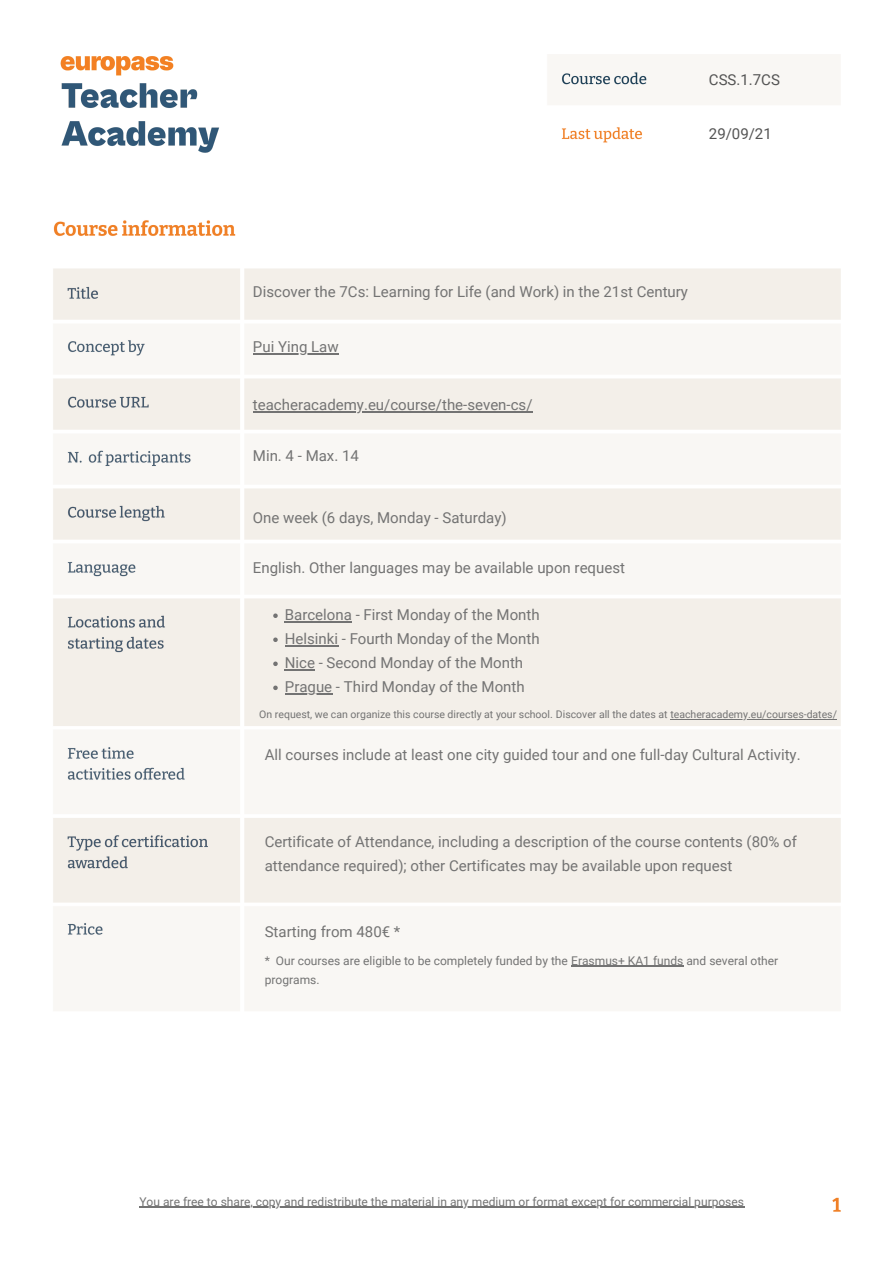
<style>
.page{position:relative;width:894px;height:1264px;background:#fff}
.page>*{position:absolute;margin:0;border:0;box-sizing:border-box;transform-origin:0 0}
.t1{font:15px/23.7px "Roboto";color:#737373}
.t2{font:15px "Roboto";color:#545454}
.t3{font:12px/19px "Roboto";color:#737373}
.t4{font:10.5px "Roboto";color:#737373}
</style>
<div class="page">
<img style="left:53px;top:55px;width:788px;height:1157px">
<hr style="left:253px;top:353px;width:85px;height:2px;background:#737373">
<svg style="left:273px;top:613px;width:5px;height:5px"></svg>
<hr style="left:285px;top:621px;width:67px;height:2px;background:#737373">
<svg style="left:273px;top:637px;width:5px;height:5px"></svg>
<hr style="left:285px;top:645px;width:53px;height:2px;background:#737373">
<svg style="left:273px;top:661px;width:5px;height:5px"></svg>
<hr style="left:285px;top:669px;width:30px;height:2px;background:#737373">
<svg style="left:273px;top:685px;width:5px;height:5px"></svg>
<hr style="left:285px;top:693px;width:47px;height:2px;background:#737373">
<hr style="left:670px;top:719px;width:167px;height:1px;background:#737373">
<hr style="left:571px;top:965px;width:112px;height:1px;background:#737373">
<hr style="left:139px;top:1206px;width:605px;height:1px;background:#737373">
<hr style="left:253px;top:411px;width:279px;height:1px;background:#737373">
<div style="left:0;top:0;width:265px;height:185px;background:#fff"></div>
<img style="left:53px;top:56px;width:193px;height:131px">
<p class="t2" style="left:708px;top:71px;width:72px">CSS.1.7CS</p>
<p class="t2" style="left:708px;top:126px;width:64px">29/09/21</p>
<p class="t1" style="left:253px;top:280px;width:436px">Discover the 7Cs: Learning for Life (and Work) in the 21st Century</p>
<p class="t1" style="left:253px;top:335px;width:87px">Pui Ying Law</p>
<p class="t1" style="left:253px;top:393px;width:281px">teacheracademy.eu/course/the-seven-cs/</p>
<p class="t1" style="left:253px;top:444px;width:107px">Min. 4 - Max. 14</p>
<p class="t1" style="left:253px;top:505px;width:255px">One week (6 days, Monday - Saturday)</p>
<p class="t1" style="left:253px;top:555px;width:373px">English. Other languages may be available upon request</p>
<p class="t1" style="left:285px;top:603px;width:256px">Barcelona - First Monday of the Month</p>
<p class="t1" style="left:285px;top:627px;width:256px">Helsinki - Fourth Monday of the Month</p>
<p class="t1" style="left:285px;top:651px;width:240px">Nice - Second Monday of the Month</p>
<p class="t1" style="left:285px;top:675px;width:241px">Prague - Third Monday of the Month</p>
<p class="t4" style="left:259px;top:708px;width:579px">On request, we can organize this course directly at your school. Discover all the dates at teacheracademy.eu/courses-dates/</p>
<p class="t1" style="left:264px;top:743px;width:537px">All courses include at least one city guided tour and one full-day Cultural Activity.</p>
<p class="t1" style="left:264px;top:830px;width:533px">Certificate of Attendance, including a description of the course contents (80% of attendance required); other Certificates may be available upon request</p>
<p class="t1" style="left:264px;top:919px;width:137px">Starting from 480€ *</p>
<p class="t3" style="left:264px;top:951px;width:515px">* Our courses are eligible to be completely funded by the Erasmus+ KA1 funds and several other programs.</p>
<p class="t3" style="left:139px;top:1191px;width:606px">You are free to share, copy and redistribute the material in any medium or format except for commercial purposes</p>
</div>
